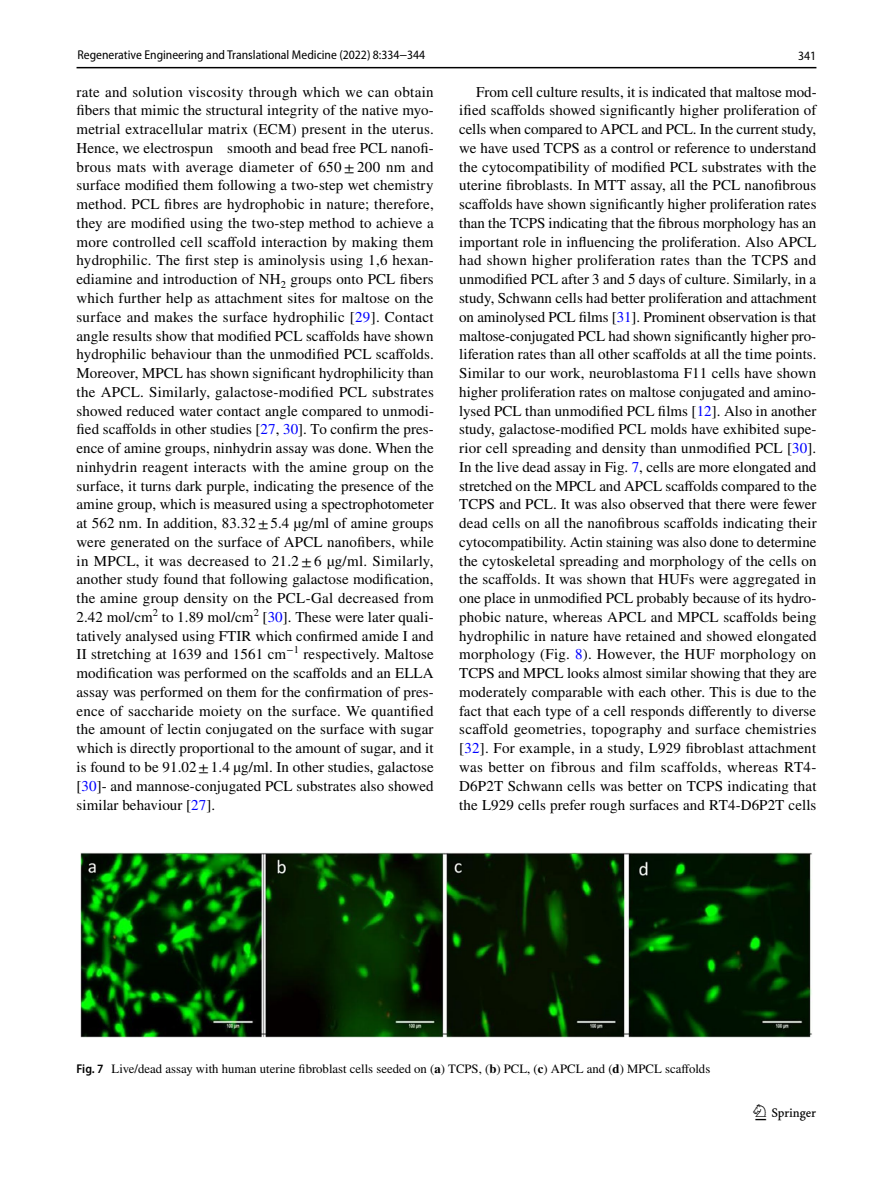
<style>
.page{position:relative;width:893px;height:1187px;background:#fff}
.page>*{position:absolute;margin:0;border:0;box-sizing:border-box;transform-origin:0 0}
.t1{font:22.5px "Springnew Regular 3";color:#000}
.t2{font:15px/18.8px "STIX";letter-spacing:.005em;color:#000;text-align:justify}
.t3{font:12.75px "STIX";color:#000}
.t4{font:12.75px "Myriad Pro Semi Cn 3";color:#000}
.s1{font-family:"Adv T Tc 488 b 0 e 6";font-size:13.8px}
.s2{color:#00f}
.s3{font-family:"Myriad Pro";font-weight:600;font-stretch:semi-condensed}
.s4{font-weight:700}
</style>
<div class="page">
<hr style="left:77px;top:67px;width:739px;height:1px;background:#000">
<img style="left:81px;top:852px;width:731px;height:185px">
<p class="t4" style="left:77px;top:48px;width:349px">Regenerative Engineering and Translational Medicine (2022) 8:334<span class="s1">–</span>344</p>
<p class="t2" style="left:77px;top:83px;width:359px">rate and solution viscosity through which we can obtain fibers that mimic the structural integrity of the native myo&shy;metrial extracellular matrix (ECM) present in the uterus.<br>Hence, we electrospun smooth and bead free PCL nanofi&shy;brous mats with average diameter of 650 ± 200 nm and surface modified them following a two-step wet chemistry method. PCL fibres are hydrophobic in nature; therefore, they are modified using the two-step method to achieve a more controlled cell scaffold interaction by making them hydrophilic. The first step is aminolysis using 1,6 hexan&shy;ediamine and introduction of NH<sub>2</sub> groups onto PCL fibers which further help as attachment sites for maltose on the surface and makes the surface hydrophilic [<span class="s2">29</span>]. Contact angle results show that modified PCL scaffolds have shown hydrophilic behaviour than the unmodified PCL scaffolds.<br>Moreover, MPCL has shown significant hydrophilicity than the APCL. Similarly, galactose-modified PCL substrates showed reduced water contact angle compared to unmodi&shy;fied scaffolds in other studies [<span class="s2">27</span>, <span class="s2">30</span>]. To confirm the pres&shy;ence of amine groups, ninhydrin assay was done. When the ninhydrin reagent interacts with the amine group on the surface, it turns dark purple, indicating the presence of the amine group, which is measured using a spectrophotometer at 562 nm. In addition, 83.32±5.4 µg/ml of amine groups were generated on the surface of APCL nanofibers, while in MPCL, it was decreased to 21.2±6 µg/ml. Similarly, another study found that following galactose modification, the amine group density on the PCL-Gal decreased from 2.42 mol/cm<sup>2</sup> to 1.89 mol/cm<sup>2</sup> [<span class="s2">30</span>]. These were later quali&shy;tatively analysed using FTIR which confirmed amide I and II stretching at 1639 and 1561 cm<sup>−1</sup> respectively. Maltose modification was performed on the scaffolds and an ELLA assay was performed on them for the confirmation of pres&shy;ence of saccharide moiety on the surface. We quantified the amount of lectin conjugated on the surface with sugar which is directly proportional to the amount of sugar, and it is found to be 91.02±1.4 µg/ml. In other studies, galactose [<span class="s2">30</span>]- and mannose-conjugated PCL substrates also showed similar behaviour [<span class="s2">27</span>].</p>
<p class="t2" style="left:459px;top:83px;width:359px;text-indent:17px">From cell culture results, it is indicated that maltose mod&shy;ified scaffolds showed significantly higher proliferation of cells when compared to APCL and PCL. In the current study, we have used TCPS as a control or reference to understand the cytocompatibility of modified PCL substrates with the uterine fibroblasts. In MTT assay, all the PCL nanofibrous scaffolds have shown significantly higher proliferation rates than the TCPS indicating that the fibrous morphology has an important role in influencing the proliferation. Also APCL had shown higher proliferation rates than the TCPS and unmodified PCL after 3 and 5 days of culture. Similarly, in a study, Schwann cells had better proliferation and attachment on aminolysed PCL films [<span class="s2">31</span>]. Prominent observation is that maltose-conjugated PCL had shown significantly higher pro&shy;liferation rates than all other scaffolds at all the time points.<br>Similar to our work, neuroblastoma F11 cells have shown higher proliferation rates on maltose conjugated and amino&shy;lysed PCL than unmodified PCL films [<span class="s2">12</span>]. Also in another study, galactose-modified PCL molds have exhibited supe&shy;rior cell spreading and density than unmodified PCL [<span class="s2">30</span>].<br>In the live dead assay in Fig. <span class="s2">7</span>, cells are more elongated and stretched on the MPCL and APCL scaffolds compared to the TCPS and PCL. It was also observed that there were fewer dead cells on all the nanofibrous scaffolds indicating their cytocompatibility. Actin staining was also done to determine the cytoskeletal spreading and morphology of the cells on the scaffolds. It was shown that HUFs were aggregated in one place in unmodified PCL probably because of its hydro&shy;phobic nature, whereas APCL and MPCL scaffolds being hydrophilic in nature have retained and showed elongated morphology (Fig. <span class="s2">8</span>). However, the HUF morphology on TCPS and MPCL looks almost similar showing that they are moderately comparable with each other. This is due to the fact that each type of a cell responds differently to diverse scaffold geometries, topography and surface chemistries [<span class="s2">32</span>]. For example, in a study, L929 fibroblast attachment was better on fibrous and film scaffolds, whereas RT4- D6P2T Schwann cells was better on TCPS indicating that the L929 cells prefer rough surfaces and RT4-D6P2T cells</p>
<p class="t4" style="left:798px;top:49px;width:20px">341</p>
<p class="t3" style="left:77px;top:1059px;width:635px"><span class="s3">Fig. 7</span> Live/dead assay with human uterine fibroblast cells seeded on (<span class="s4">a</span>) TCPS, (<span class="s4">b</span>) PCL, (<span class="s4">c</span>) APCL and (<span class="s4">d</span>) MPCL scaffolds</p>
<h1 class="t1" style="left:755px;top:1104px;width:62px">1 3</h1>
</div>
